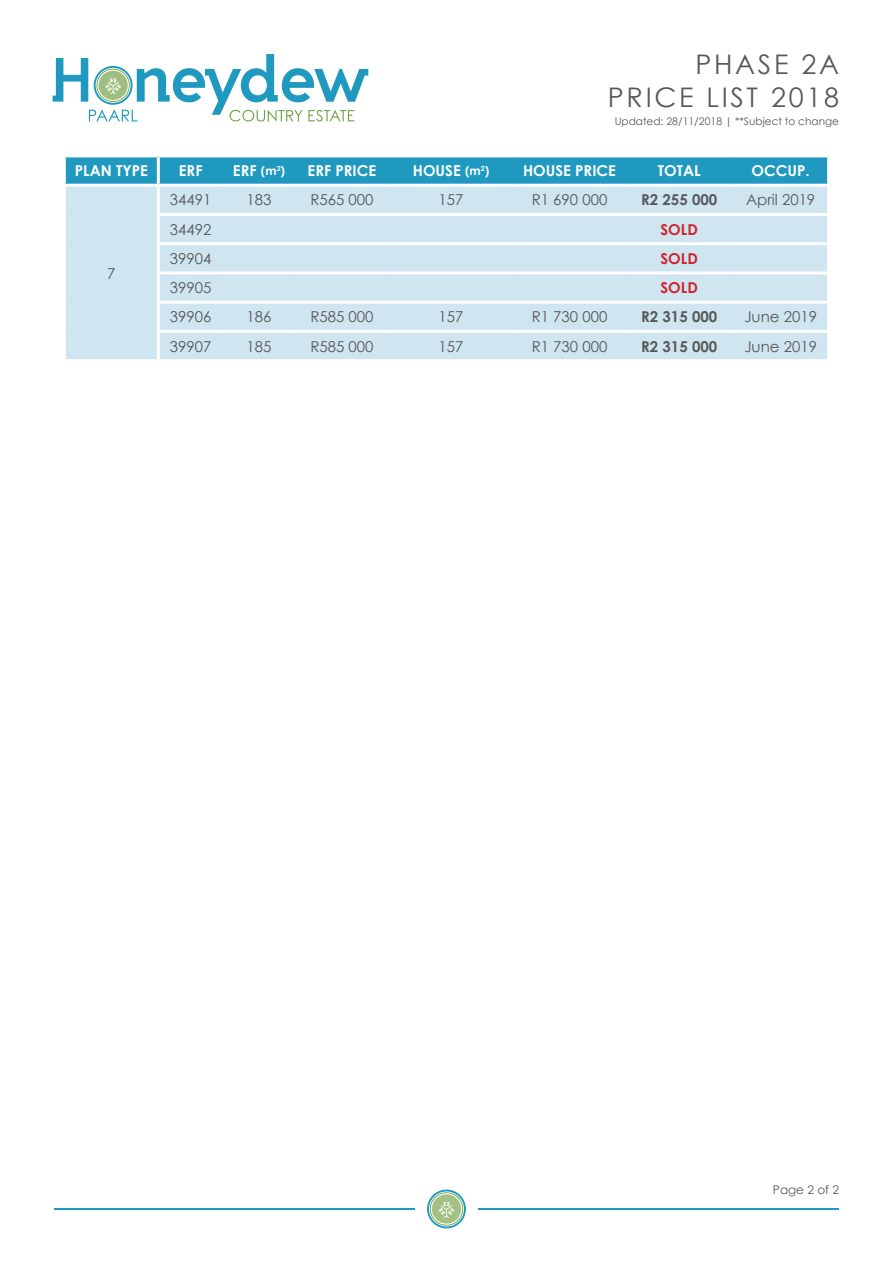
<style>
.page{position:relative;width:893px;height:1263px;background:#fff}
.page>*{position:absolute;margin:0;border:0;box-sizing:border-box;transform-origin:0 0}
.t1{font:27px "Century Gothic";letter-spacing:.1em;color:#57585a}
.t2{font:15px "Century Gothic";color:#57585a}
.t3{font:700 15px "Century Gothic";color:#fff}
.t4{font:700 15px "Century Gothic";color:#57585a}
.t5{font:700 15px "Century Gothic";color:#d1232a}
.t6{font:12px "Century Gothic";color:#57585a}
.t7{font:10.5px "Century Gothic";color:#57585a}
.s1{font-size:12px}
</style>
<div class="page">
<svg style="left:66px;top:157px;width:761px;height:27px;background:#259bc0"></svg>
<div style="left:66px;top:187px;width:761px;height:172px;background:#cfe5f0"></div>
<hr style="left:157px;top:157px;width:3px;height:27px;background:#fff">
<hr style="left:157px;top:187px;width:3px;height:26px;background:#fff">
<hr style="left:157px;top:213px;width:66px;height:3px;background:#fff">
<hr style="left:157px;top:216px;width:3px;height:26px;background:#fff">
<hr style="left:223px;top:213px;width:72px;height:3px;background:#fff">
<hr style="left:295px;top:213px;width:94px;height:3px;background:#fff">
<hr style="left:389px;top:213px;width:124px;height:3px;background:#fff">
<hr style="left:513px;top:213px;width:113px;height:3px;background:#fff">
<hr style="left:626px;top:213px;width:107px;height:3px;background:#fff">
<hr style="left:733px;top:213px;width:97px;height:3px;background:#fff">
<hr style="left:157px;top:242px;width:66px;height:3px;background:#fff">
<hr style="left:157px;top:245px;width:3px;height:26px;background:#fff">
<hr style="left:223px;top:242px;width:72px;height:3px;background:#fff">
<hr style="left:295px;top:242px;width:94px;height:3px;background:#fff">
<hr style="left:389px;top:242px;width:124px;height:3px;background:#fff">
<hr style="left:513px;top:242px;width:113px;height:3px;background:#fff">
<hr style="left:626px;top:242px;width:107px;height:3px;background:#fff">
<hr style="left:733px;top:242px;width:97px;height:3px;background:#fff">
<hr style="left:157px;top:271px;width:66px;height:3px;background:#fff">
<hr style="left:157px;top:274px;width:3px;height:27px;background:#fff">
<hr style="left:223px;top:271px;width:72px;height:3px;background:#fff">
<hr style="left:295px;top:271px;width:94px;height:3px;background:#fff">
<hr style="left:389px;top:271px;width:124px;height:3px;background:#fff">
<hr style="left:513px;top:271px;width:113px;height:3px;background:#fff">
<hr style="left:626px;top:271px;width:107px;height:3px;background:#fff">
<hr style="left:733px;top:271px;width:97px;height:3px;background:#fff">
<hr style="left:157px;top:301px;width:66px;height:3px;background:#fff">
<hr style="left:157px;top:304px;width:3px;height:26px;background:#fff">
<hr style="left:223px;top:301px;width:72px;height:3px;background:#fff">
<hr style="left:295px;top:301px;width:94px;height:3px;background:#fff">
<hr style="left:389px;top:301px;width:124px;height:3px;background:#fff">
<hr style="left:513px;top:301px;width:113px;height:3px;background:#fff">
<hr style="left:626px;top:301px;width:107px;height:3px;background:#fff">
<hr style="left:733px;top:301px;width:97px;height:3px;background:#fff">
<hr style="left:157px;top:330px;width:66px;height:3px;background:#fff">
<hr style="left:157px;top:333px;width:3px;height:26px;background:#fff">
<hr style="left:223px;top:330px;width:72px;height:3px;background:#fff">
<hr style="left:295px;top:330px;width:94px;height:3px;background:#fff">
<hr style="left:389px;top:330px;width:124px;height:3px;background:#fff">
<hr style="left:513px;top:330px;width:113px;height:3px;background:#fff">
<hr style="left:626px;top:330px;width:107px;height:3px;background:#fff">
<hr style="left:733px;top:330px;width:97px;height:3px;background:#fff">
<hr style="left:54px;top:1208px;width:360px;height:2px;background:#1f99bf">
<hr style="left:479px;top:1208px;width:360px;height:2px;background:#1f99bf">
<svg style="left:427px;top:1189px;width:39px;height:39px"></svg>
<svg style="left:53px;top:54px;width:315px;height:67px"></svg>
<p class="t1" style="left:695px;top:48px;width:145px">PHASE 2A</p>
<p class="t1" style="left:608px;top:80px;width:233px">PRICE LIST 2018</p>
<p class="t7" style="left:615px;top:115px;width:226px">Updated: 28/11/2018 | **Subject to change</p>
<p class="t3" style="left:75px;top:159px;width:75px">PLAN TYPE</p>
<p class="t3" style="left:179px;top:159px;width:25px">ERF</p>
<p class="t3" style="left:233px;top:159px;width:54px">ERF <span class="s1">(m</span><sup>2</sup><span class="s1">)</span></p>
<p class="t3" style="left:308px;top:159px;width:70px">ERF PRICE</p>
<p class="t3" style="left:413px;top:159px;width:78px">HOUSE <span class="s1">(m</span><sup>2</sup><span class="s1">)</span></p>
<p class="t3" style="left:523px;top:159px;width:94px">HOUSE PRICE</p>
<p class="t3" style="left:658px;top:159px;width:44px">TOTAL</p>
<p class="t3" style="left:752px;top:159px;width:60px">OCCUP.</p>
<p class="t2" style="left:107px;top:264px;width:10px">7</p>
<p class="t2" style="left:170px;top:191px;width:43px">34491</p>
<p class="t2" style="left:247px;top:191px;width:26px">183</p>
<p class="t2" style="left:310px;top:191px;width:65px">R565 000</p>
<p class="t2" style="left:439px;top:191px;width:26px">157</p>
<p class="t2" style="left:532px;top:191px;width:77px">R1 690 000</p>
<p class="t4" style="left:641px;top:189px;width:77px">R2 255 000</p>
<p class="t2" style="left:746px;top:191px;width:71px">April 2019</p>
<p class="t2" style="left:170px;top:220px;width:43px">34492</p>
<p class="t5" style="left:660px;top:218px;width:39px">SOLD</p>
<p class="t2" style="left:170px;top:249px;width:43px">39904</p>
<p class="t5" style="left:660px;top:247px;width:39px">SOLD</p>
<p class="t2" style="left:170px;top:279px;width:43px">39905</p>
<p class="t5" style="left:660px;top:276px;width:39px">SOLD</p>
<p class="t2" style="left:170px;top:308px;width:43px">39906</p>
<p class="t2" style="left:247px;top:308px;width:26px">186</p>
<p class="t2" style="left:310px;top:308px;width:65px">R585 000</p>
<p class="t2" style="left:439px;top:308px;width:26px">157</p>
<p class="t2" style="left:532px;top:308px;width:77px">R1 730 000</p>
<p class="t4" style="left:641px;top:306px;width:77px">R2 315 000</p>
<p class="t2" style="left:744px;top:308px;width:74px">June 2019</p>
<p class="t2" style="left:170px;top:337px;width:43px">39907</p>
<p class="t2" style="left:247px;top:337px;width:26px">185</p>
<p class="t2" style="left:310px;top:337px;width:65px">R585 000</p>
<p class="t2" style="left:439px;top:337px;width:26px">157</p>
<p class="t2" style="left:532px;top:337px;width:77px">R1 730 000</p>
<p class="t4" style="left:641px;top:335px;width:77px">R2 315 000</p>
<p class="t2" style="left:744px;top:337px;width:74px">June 2019</p>
<p class="t6" style="left:773px;top:1182px;width:68px">Page 2 of 2</p>
</div>
